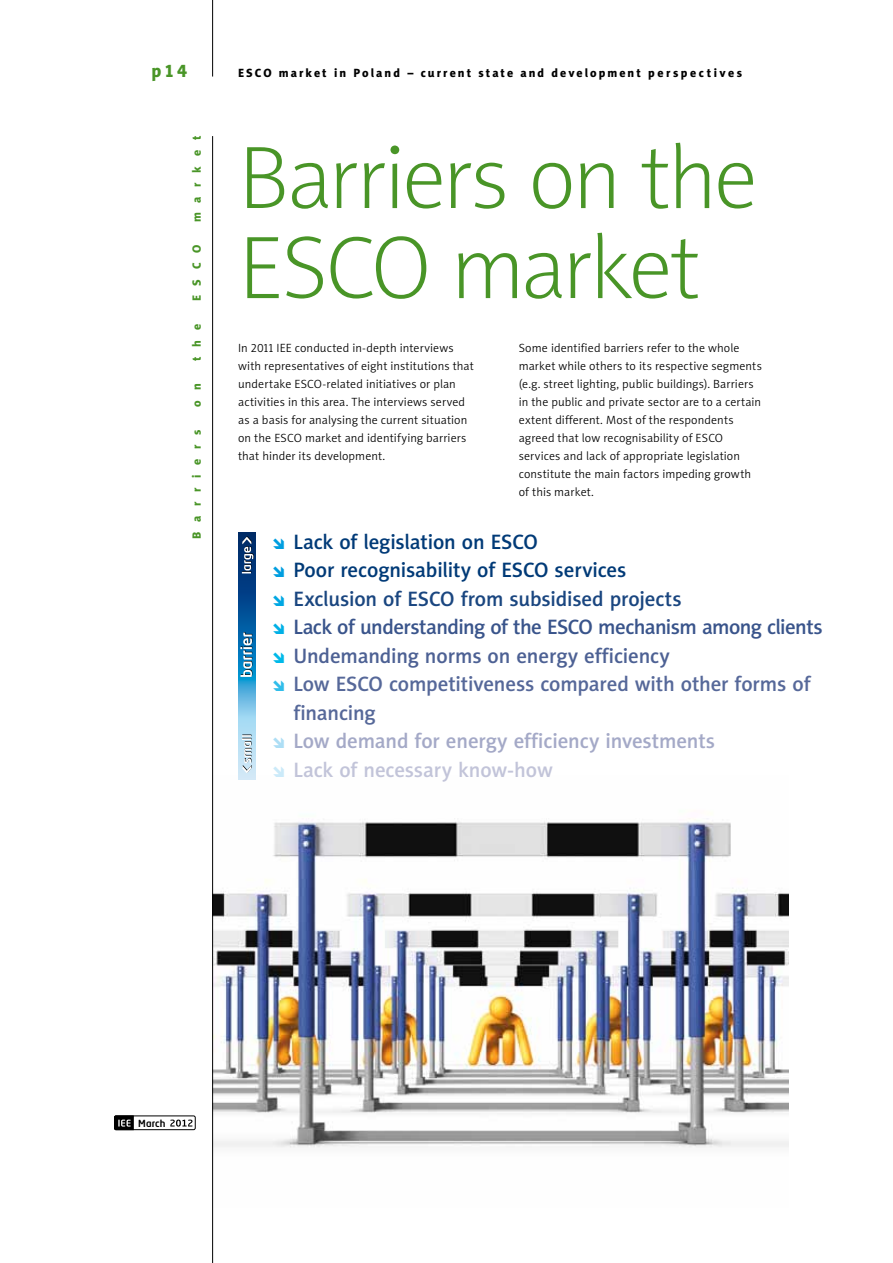
<style>
.page{position:relative;width:893px;height:1263px;background:#fff}
.page>*{position:absolute;margin:0;border:0;box-sizing:border-box;transform-origin:0 0}
.t1{font:90px/90px "Naomi Sans EFNTT Thin";letter-spacing:-.035em;color:#499527}
.t2{font:21px/28.5px "Naomi Sans EFNPS Medium";letter-spacing:-.01em;color:#003a77}
.t3{font:21px/28.5px "Naomi Sans EFNPS Medium";letter-spacing:-.01em;color:#566899}
.t4{font:21px "Naomi Sans EFNPS Medium";letter-spacing:-.03em;color:#39548b}
.t5{font:21px "Naomi Sans EFNPS Medium";letter-spacing:-.01em;color:#a4a9c7}
.t6{font:21px "Naomi Sans EFNPS Medium";letter-spacing:-.01em;color:#1a4680}
.t7{font:21px "Naomi Sans EFNPS Medium";letter-spacing:-.01em;color:#4d6194}
.t8{font:21px "Naomi Sans EFNPS Medium";letter-spacing:-.005em;color:#c2c4d9}
.t9{font:18px "Naomi Sans EFNTT Heavy";color:#499527}
.t10{font:12px/18px "Naomi Sans EFNPS Light";letter-spacing:.01em;color:#000}
.t11{font:12px "Naomi Sans EFNTT Heavy";letter-spacing:.17em;color:#000}
.t12{font:12px "Naomi Sans EFNTT Heavy";letter-spacing:.81em;color:#499527}
.t13{font:500 9.75px "Neo Tech";letter-spacing:.005em;color:#000}
</style>
<div class="page">
<hr style="left:212px;top:0;width:1px;height:77px;background:#000">
<svg style="left:170px;top:1119px;width:22px;height:7px"></svg>
<div style="left:114px;top:1115px;width:82px;height:15px;border:1px solid #000;border-radius:2px"></div>
<svg style="left:114px;top:1115px;width:20px;height:15px"></svg>
<img style="left:213px;top:776px;width:576px;height:432px">
<svg style="left:238px;top:533px;width:17px;height:246px;background:#4289bc"></svg>
<svg style="left:242px;top:734px;width:10px;height:39px"></svg>
<svg style="left:240px;top:632px;width:12px;height:45px"></svg>
<svg style="left:242px;top:536px;width:12px;height:37px"></svg>
<hr style="left:212px;top:136px;width:1px;height:1127px;background:#000">
<h3 class="t9" style="left:152px;top:60px;width:37px">p14</h3>
<p class="t11" style="left:238px;top:65px;width:506px">ESCO market in Poland – current state and development perspectives</p>
<p class="t12" style="left:189px;top:222px;width:88px;rotate:-90deg">market</p>
<p class="t12" style="left:189px;top:301px;width:58px;rotate:-90deg">ESCO</p>
<p class="t12" style="left:189px;top:361px;width:38px;rotate:-90deg">the</p>
<p class="t12" style="left:189px;top:407px;width:25px;rotate:-90deg">o n</p>
<p class="t12" style="left:189px;top:539px;width:111px;rotate:-90deg">Barriers</p>
<h1 class="t1" style="left:238px;top:134px;width:521px">Barriers on the<br>ESCO market</h1>
<p class="t10" style="left:238px;top:339px;width:237px">In 2011 IEE conducted in-depth interviews with representatives of eight institutions that undertake ESCO-related initiatives or plan activities in this area. The interviews served as a basis for analysing the current situation on the ESCO market and identifying barriers that hinder its development.</p>
<p class="t10" style="left:519px;top:339px;width:245px">Some identified barriers refer to the whole market while others to its respective segments (e.g. street lighting, public buildings). Barriers in the public and private sector are to a certain extent different. Most of the respondents agreed that low recognisability of ESCO services and lack of appropriate legislation constitute the main factors impeding growth of this market.</p>
<h2 class="t2" style="left:293px;top:527px;width:335px">Lack of legislation on ESCO<br>Poor recognisability of ESCO services</h2>
<h2 class="t6" style="left:293px;top:586px;width:390px">Exclusion of ESCO from subsidised projects</h2>
<h2 class="t4" style="left:293px;top:615px;width:531px">Lack of understanding of the ESCO mechanism among clients</h2>
<h2 class="t7" style="left:293px;top:643px;width:378px">Undemanding norms on energy efficiency</h2>
<h2 class="t3" style="left:293px;top:670px;width:519px">Low ESCO competitiveness compared with other forms of financing</h2>
<h2 class="t5" style="left:293px;top:729px;width:423px">Low demand for energy efficiency investments</h2>
<h2 class="t8" style="left:293px;top:757px;width:261px">Lack of necessary know-how</h2>
<p class="t13" style="left:138px;top:1119px;width:29px">March</p>
</div>
